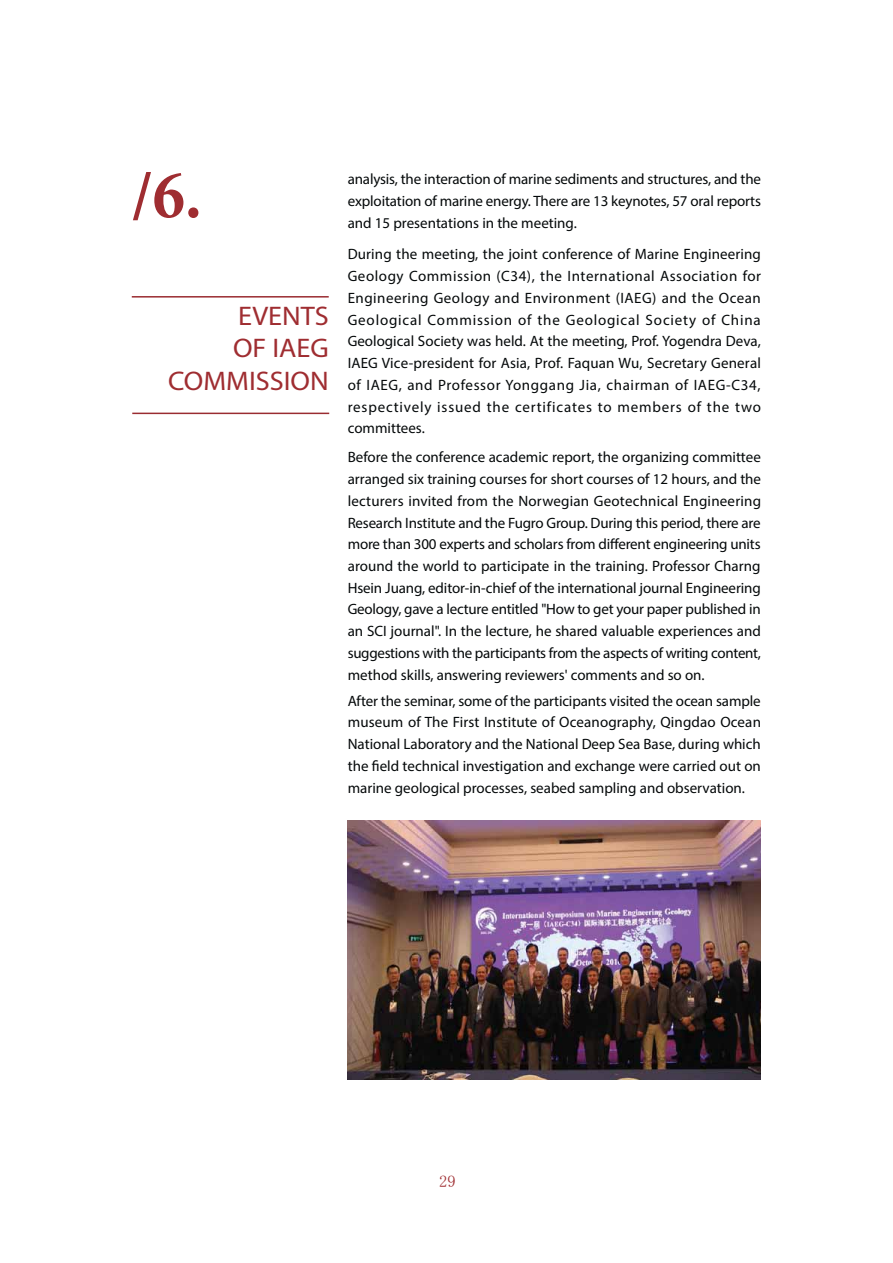
<style>
.page{position:relative;width:893px;height:1263px;background:#fff}
.page>*{position:absolute;margin:0;border:0;box-sizing:border-box;transform-origin:0 0}
.t1{font:700 condensed 69px "Minion Pro";color:#9f2d31}
.t2{font:27px/32.4px "Myriad Pro";color:#9f2d31;text-align:right;scale:1.05 1}
.t3{font:15px/21.8px "Myriad Pro";color:#040809;text-align:justify}
</style>
<div class="page">
<img style="left:348px;top:821px;width:413px;height:259px">
<hr style="left:132px;top:296px;width:197px;height:2px;background:#9a2c31">
<hr style="left:132px;top:413px;width:197px;height:1px;background:#9a2c31">
<h1 class="t1" style="left:132px;top:153px;width:72px">/6.</h1>
<h2 class="t2" style="left:168px;top:301px;width:154px">EVENTS<br>OF IAEG<br>COMMISSION</h2>
<p class="t3" style="left:348px;top:170px;width:415px">analysis, the interaction of marine sediments and structures, and the exploitation of marine energy. There are 13 keynotes, 57 oral reports and 15 presentations in the meeting.</p>
<p class="t3" style="left:348px;top:245px;width:415px">During the meeting, the joint conference of Marine Engineering Geology Commission (C34), the International Association for Engineering Geology and Environment (IAEG) and the Ocean Geological Commission of the Geological Society of China Geological Society was held. At the meeting, Prof. Yogendra Deva, IAEG Vice-president for Asia, Prof. Faquan Wu, Secretary General of IAEG, and Professor Yonggang Jia, chairman of IAEG-C34, respectively issued the certificates to members of the two committees.</p>
<p class="t3" style="left:348px;top:447px;width:415px">Before the conference academic report, the organizing committee arranged six training courses for short courses of 12 hours, and the lecturers invited from the Norwegian Geotechnical Engineering Research Institute and the Fugro Group. During this period, there are more than 300 experts and scholars from different engineering units around the world to participate in the training. Professor Charng Hsein Juang, editor-in-chief of the international journal Engineering Geology, gave a lecture entitled "How to get your paper published in an SCI journal". In the lecture, he shared valuable experiences and suggestions with the participants from the aspects of writing content, method skills, answering reviewers' comments and so on.</p>
<p class="t3" style="left:348px;top:691px;width:415px">After the seminar, some of the participants visited the ocean sample museum of The First Institute of Oceanography, Qingdao Ocean National Laboratory and the National Deep Sea Base, during which the field technical investigation and exchange were carried out on marine geological processes, seabed sampling and observation.</p>
</div>
